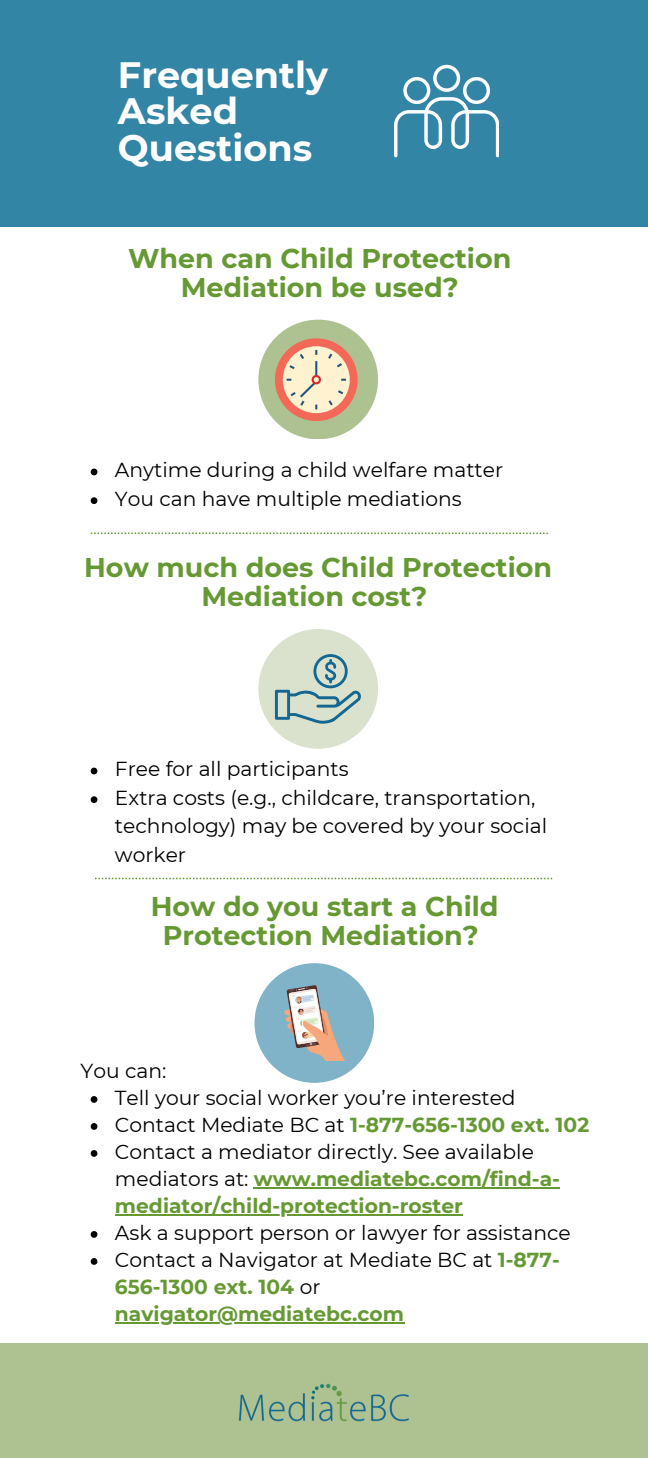
<style>
.page{position:relative;width:648px;height:1458px;background:#fff}
.page>*{position:absolute;margin:0;border:0;box-sizing:border-box;transform-origin:0 0}
.t1{font:700 36.68px/36.4px "Montserrat";color:#fff}
.t2{font:700 27px/28.8px "Montserrat";color:#693;text-align:center}
.t3{font:20.25px/27px "Montserrat";color:#000}
.t4{font:700 20.25px "Montserrat";color:#693}
.s1{font-weight:400;color:#000}
.s2{font-weight:700;color:#693}
</style>
<div class="page">
<div style="left:0;top:1343px;width:648px;height:115px;background:#adc191"></div>
<svg style="left:91px;top:532px;width:457px;height:2px"></svg>
<div style="left:258px;top:629px;width:120px;height:120px;background:#dae1cd;border-radius:50%"></div>
<svg style="left:275px;top:654px;width:86px;height:69px"></svg>
<div style="left:258px;top:320px;width:120px;height:119px;background:#adc191;border-radius:50%"></div>
<div style="left:0;top:0;width:648px;height:227px;background:#3385a6"></div>
<svg style="left:394px;top:64px;width:105px;height:93px"></svg>
<div style="left:275px;top:338px;width:83px;height:83px;background:#f36856;border-radius:50%"></div>
<div style="left:283px;top:346px;width:67px;height:67px;background:#fef2d0;border-radius:50%"></div>
<svg style="left:328px;top:351px;width:16px;height:17px"></svg>
<svg style="left:328px;top:390px;width:17px;height:18px"></svg>
<svg style="left:287px;top:350px;width:31px;height:59px"></svg>
<div style="left:312px;top:375px;width:9px;height:9px;border:2px solid #d7282f;border-radius:50%"></div>
<svg style="left:91px;top:469px;width:6px;height:6px"></svg>
<svg style="left:91px;top:497px;width:6px;height:7px"></svg>
<svg style="left:91px;top:768px;width:6px;height:6px"></svg>
<svg style="left:91px;top:796px;width:6px;height:7px"></svg>
<div style="left:255px;top:963px;width:119px;height:120px;background:#80b3c8;border-radius:50%"></div>
<svg style="left:284px;top:985px;width:61px;height:76px"></svg>
<svg style="left:91px;top:1096px;width:6px;height:7px"></svg>
<svg style="left:91px;top:1123px;width:6px;height:7px"></svg>
<svg style="left:91px;top:1150px;width:6px;height:7px"></svg>
<hr style="left:254px;top:1187px;width:306px;height:2px;background:#693">
<hr style="left:115px;top:1214px;width:348px;height:2px;background:#693">
<svg style="left:91px;top:1231px;width:6px;height:7px"></svg>
<svg style="left:91px;top:1258px;width:6px;height:7px"></svg>
<hr style="left:115px;top:1322px;width:289px;height:2px;background:#693">
<svg style="left:95px;top:878px;width:457px;height:1px"></svg>
<img style="left:238px;top:1383px;width:171px;height:39px">
<h1 class="t1" style="left:118px;top:56px;width:212px">Frequently<br>Asked<br>Questions</h1>
<h2 class="t2" style="left:128px;top:244px;width:385px">When can Child Protection<br>Mediation be used?</h2>
<p class="t3" style="left:115px;top:456px;width:390px">Anytime during a child welfare matter</p>
<p class="t3" style="left:115px;top:485px;width:348px">You can have multiple mediations</p>
<p class="t2" style="left:84px;top:553px;width:470px">How much does Child Protection<br>Mediation cost?</p>
<p class="t3" style="left:115px;top:755px;width:235px">Free for all participants</p>
<p class="t3" style="left:115px;top:783px;width:434px;line-height:28.8px">Extra costs (e.g., childcare, transportation, technology) may be covered by your social worker</p>
<h2 class="t2" style="left:151px;top:892px;width:349px">How do you start a Child<br>Protection Mediation?</h2>
<p class="t3" style="left:81px;top:1057px;width:87px">You can:</p>
<p class="t3" style="left:115px;top:1084px;width:402px">Tell your social worker you’re interested</p>
<p class="t4" style="left:115px;top:1112px;width:476px"><span class="s1">Contact Mediate BC at</span> 1-877-656-1300 ext. 102</p>
<h2 class="t3" style="left:115px;top:1138px;width:447px">Contact a mediator directly. See available mediators at: <span class="s2">www.mediatebc.com/find-a-</span></h2>
<p class="t3" style="left:115px;top:1192px;width:457px"><span class="s2">mediator/child-protection-roster<br></span>Ask a support person or lawyer for assistance<br>Contact a Navigator at Mediate BC at <span class="s2">1-877-</span></p>
<p class="t4" style="left:115px;top:1274px;width:207px">656-1300 ext. 104 <span class="s1">or</span></p>
<p class="t4" style="left:115px;top:1301px;width:291px">navigator@mediatebc.com</p>
</div>
